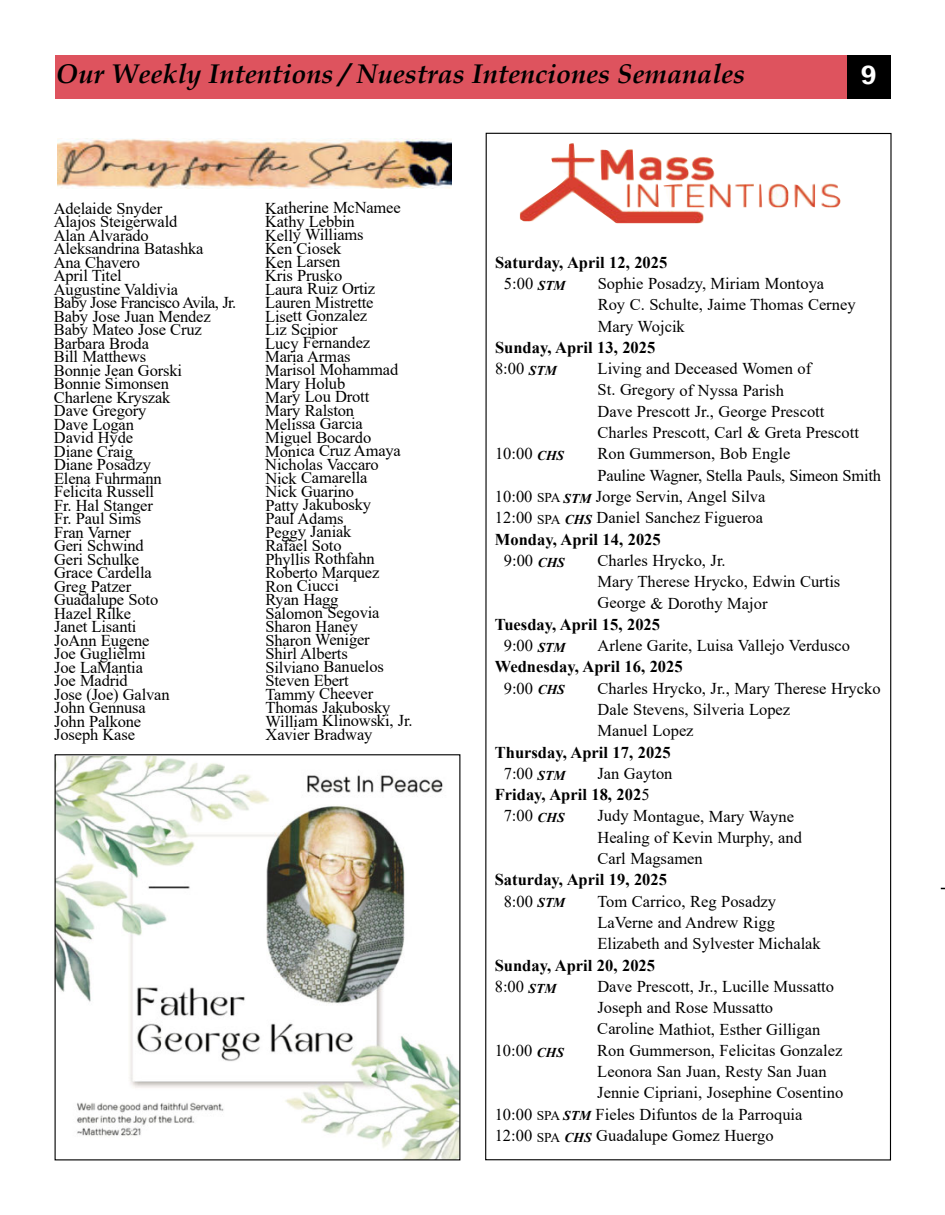
<style>
.page{position:relative;width:945px;height:1215px;background:#fff}
.page>*{position:absolute;margin:0;border:0;box-sizing:border-box;transform-origin:0 0}
.t1{font:italic 700 27px "Book Antiqua";color:#000}
.t2{font:600 27px "Franklin Gothic";color:#fff}
.t3{font:16.5px/13.5px "Times New Roman";letter-spacing:-.01em;color:#000}
.t4{font:700 16.5px/21.3px "Times New Roman";color:#000}
.s1{font-weight:400}
.s2{font-style:italic;font-size:13.5px}
.s3{font-weight:700;font-style:italic;font-size:13.5px}
.s4{font-size:13.5px}
</style>
<div class="page">
<div style="left:55px;top:55px;width:835px;height:44px;background:#de535e"></div>
<div style="left:847px;top:55px;width:43px;height:44px;background:#000"></div>
<svg style="left:485px;top:132px;width:407px;height:1029px"></svg>
<img style="left:57px;top:139px;width:395px;height:49px">
<img style="left:520px;top:143px;width:327px;height:80px">
<svg style="left:940px;top:887px;width:5px;height:3px"></svg>
<img style="left:57px;top:757px;width:401px;height:401px">
<h1 class="t1" style="left:56px;top:58px;width:691px">Our Weekly Intentions / Nuestras Intenciones Semanales</h1>
<h1 class="t2" style="left:861px;top:59px;width:17px">9</h1>
<p class="t3" style="left:54px;top:201px;width:184px">Adelaide Snyder<br>Alajos Steigerwald<br>Alan Alvarado<br>Aleksandrina Batashka<br>Ana Chavero<br>April Titel<br>Augustine Valdivia<br>Baby Jose Francisco Avila, Jr.<br>Baby Jose Juan Mendez<br>Baby Mateo Jose Cruz<br>Barbara Broda<br>Bill Matthews<br>Bonnie Jean Gorski<br>Bonnie Simonsen<br>Charlene Kryszak<br>Dave Gregory<br>Dave Logan<br>David Hyde<br>Diane Craig<br>Diane Posadzy<br>Elena Fuhrmann<br>Felicita Russell<br>Fr. Hal Stanger<br>Fr. Paul Sims<br>Fran Varner<br>Geri Schwind<br>Geri Schulke<br>Grace Cardella<br>Greg Patzer<br>Guadalupe Soto<br>Hazel Rilke<br>Janet Lisanti<br>JoAnn Eugene<br>Joe Guglielmi<br>Joe LaMantia<br>Joe Madrid<br>Jose (Joe) Galvan<br>John Gennusa<br>John Palkone<br>Joseph Kase</p>
<p class="t3" style="left:265px;top:201px;width:149px">Katherine McNamee<br>Kathy Lebbin<br>Kelly Williams<br>Ken Ciosek<br>Ken Larsen<br>Kris Prusko<br>Laura Ruiz Ortiz<br>Lauren Mistrette<br>Lisett Gonzalez<br>Liz Scipior<br>Lucy Fernandez<br>Maria Armas<br>Marisol Mohammad<br>Mary Holub<br>Mary Lou Drott<br>Mary Ralston<br>Melissa Garcia<br>Miguel Bocardo<br>Monica Cruz Amaya<br>Nicholas Vaccaro<br>Nick Camarella<br>Nick Guarino<br>Patty Jakubosky<br>Paul Adams<br>Peggy Janiak<br>Rafael Soto<br>Phyllis Rothfahn<br>Roberto Marquez<br>Ron Ciucci<br>Ryan Hagg<br>Salomon Segovia<br>Sharon Haney<br>Sharon Weniger<br>Shirl Alberts<br>Silviano Banuelos<br>Steven Ebert<br>Tammy Cheever<br>Thomas Jakubosky<br>William Klinowski, Jr.<br>Xavier Bradway</p>
<p class="t4" style="left:504px;top:251px;width:165px;text-indent:-9px">Saturday, April 12, 2025<br><span class="s1">5:00</span> <span class="s2">STM</span></p>
<p class="t3" style="left:598px;top:273px;width:259px;line-height:21.3px">Sophie Posadzy, Miriam Montoya<br>Roy C. Schulte, Jaime Thomas Cerney<br>Mary Wojcik</p>
<p class="t4" style="left:495px;top:337px;width:162px">Sunday, April 13, 2025<br><span class="s1">8:00</span> <span class="s2">STM</span></p>
<p class="t3" style="left:598px;top:358px;width:263px;line-height:21.3px">Living and Deceased Women of<br>St. Gregory of Nyssa Parish<br>Dave Prescott Jr., George Prescott<br>Charles Prescott, Carl &amp; Greta Prescott</p>
<p class="t3" style="left:495px;top:447px;width:71px">10:00 <span class="s3">CHS</span></p>
<p class="t3" style="left:598px;top:447px;width:194px">Ron Gummerson, Bob Engle</p>
<p class="t3" style="left:598px;top:468px;width:285px">Pauline Wagner, Stella Pauls, Simeon Smith</p>
<p class="t3" style="left:495px;top:490px;width:272px">10:00 <span class="s4">SPA</span> <span class="s3">STM</span> Jorge Servin, Angel Silva</p>
<p class="t3" style="left:495px;top:511px;width:270px">12:00 <span class="s4">SPA</span> <span class="s3">CHS</span> Daniel Sanchez Figueroa</p>
<p class="t4" style="left:495px;top:528px;width:167px">Monday, April 14, 2025</p>
<p class="t3" style="left:504px;top:554px;width:62px">9:00 <span class="s3">CHS</span></p>
<p class="t3" style="left:598px;top:550px;width:244px;line-height:21.3px">Charles Hrycko, Jr.<br>Mary Therese Hrycko, Edwin Curtis<br>George &amp; Dorothy Major</p>
<p class="t4" style="left:504px;top:614px;width:158px;text-indent:-9px">Tuesday, April 15, 2025<br><span class="s1">9:00</span> <span class="s2">STM</span></p>
<p class="t3" style="left:598px;top:639px;width:254px">Arlene Garite, Luisa Vallejo Verdusco</p>
<p class="t4" style="left:504px;top:656px;width:180px;text-indent:-9px">Wednesday, April 16, 2025<br><span class="s1">9:00</span> <span class="s2">CHS</span></p>
<p class="t3" style="left:597px;top:678px;width:285px;line-height:21.3px">Charles Hrycko, Jr., Mary Therese Hrycko<br>Dale Stevens, Silveria Lopez<br>Manuel Lopez</p>
<p class="t4" style="left:504px;top:741px;width:169px;text-indent:-9px">Thursday, April 17, 2025<br><span class="s1">7:00</span> <span class="s2">STM</span></p>
<p class="t3" style="left:597px;top:767px;width:77px">Jan Gayton</p>
<p class="t4" style="left:495px;top:784px;width:156px">Friday, April 18, 202<span class="s1">5</span></p>
<p class="t3" style="left:504px;top:809px;width:62px">7:00 <span class="s3">CHS</span></p>
<p class="t3" style="left:597px;top:805px;width:206px;line-height:21.3px">Judy Montague, Mary Wayne<br>Healing of Kevin Murphy, and<br>Carl Magsamen</p>
<p class="t4" style="left:504px;top:869px;width:165px;text-indent:-9px">Saturday, April 19, 2025<br><span class="s1">8:00</span> <span class="s2">STM</span></p>
<p class="t3" style="left:597px;top:891px;width:225px;line-height:21.3px">Tom Carrico, Reg Posadzy<br>LaVerne and Andrew Rigg<br>Elizabeth and Sylvester Michalak</p>
<p class="t4" style="left:495px;top:954px;width:162px">Sunday, April 20, 2025<br><span class="s1">8:00</span> <span class="s2">STM</span></p>
<p class="t3" style="left:597px;top:976px;width:238px;line-height:21.3px">Dave Prescott, Jr., Lucille Mussatto<br>Joseph and Rose Mussatto<br>Caroline Mathiot, Esther Gilligan</p>
<p class="t3" style="left:495px;top:1043px;width:71px">10:00 <span class="s3">CHS</span></p>
<p class="t3" style="left:597px;top:1044px;width:247px">Ron Gummerson, Felicitas Gonzalez</p>
<p class="t3" style="left:597px;top:1065px;width:231px">Leonora San Juan, Resty San Juan</p>
<p class="t3" style="left:597px;top:1086px;width:247px">Jennie Cipriani, Josephine Cosentino</p>
<p class="t3" style="left:495px;top:1107px;width:309px">10:00 <span class="s4">SPA</span> <span class="s3">STM</span> Fieles Difuntos de la Parroquia</p>
<p class="t3" style="left:495px;top:1129px;width:280px">12:00 <span class="s4">SPA</span> <span class="s3">CHS</span> Guadalupe Gomez Huergo</p>
</div>
